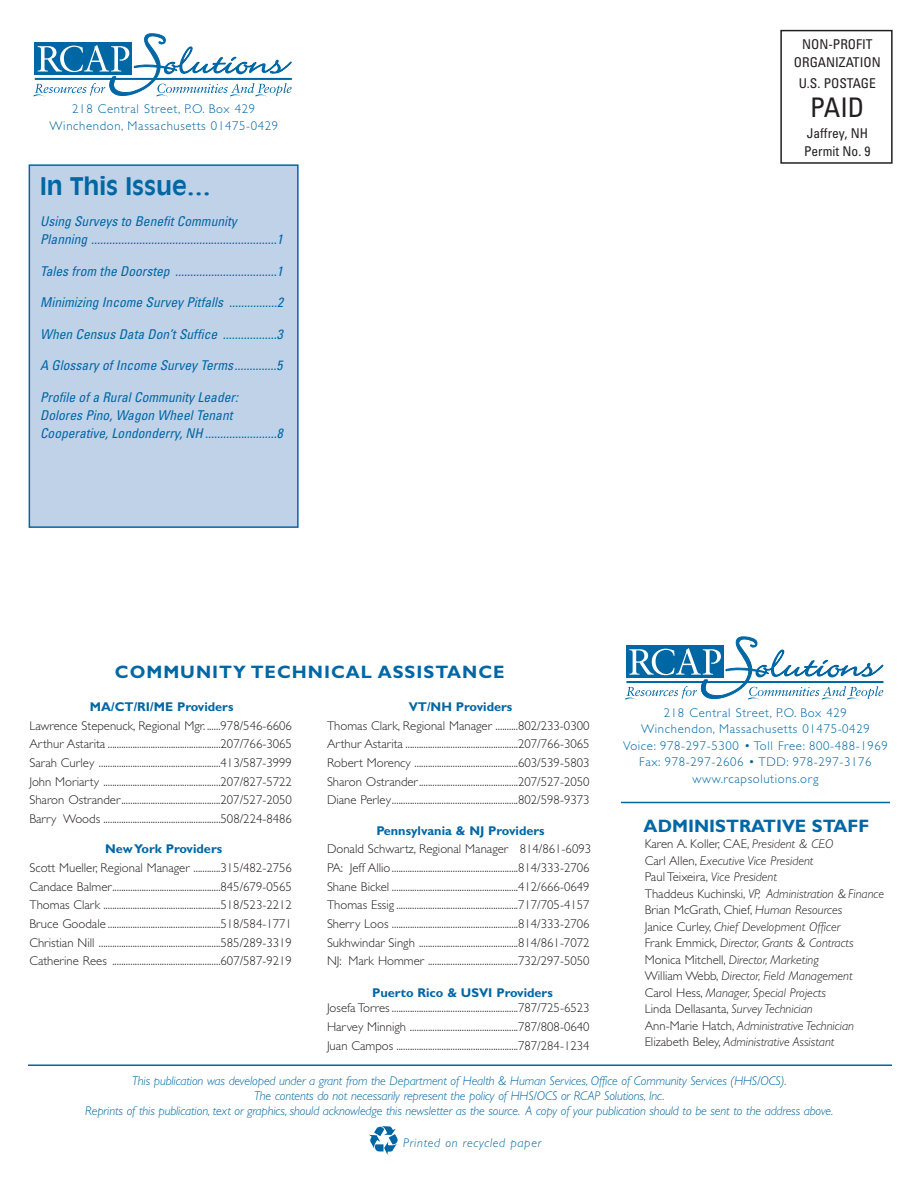
<style>
.page{position:relative;width:918px;height:1188px;background:#fff}
.page>*{position:absolute;margin:0;border:0;box-sizing:border-box;transform-origin:0 0}
.t1{font:condensed 27px "Univers";color:#231f20}
.t2{font:700 24px "Antique Olive";color:#0067a5}
.t3{font:700 18px "Gill Sans";letter-spacing:.055em;color:#0067a5}
.t4{font:700 18px "Gill Sans";color:#0067a5}
.t5{font:italic condensed 13.5px/18px "Univers";color:#0067a5}
.t6{font:condensed 13.5px/18px "Univers";color:#231f20;text-align:center}
.t7{font:300 12.75px/18.6px "Gill Sans";color:#231f20;text-align:justify}
.t8{font:italic 300 12.75px/16.5px "Gill Sans";color:#231f20}
.t9{font:italic 300 12.75px/15px "Gill Sans";letter-spacing:-.01em;color:#0067a5;text-align:center}
.t10{font:300 12.75px/16.5px "Gill Sans";letter-spacing:.05em;color:#0067a5;text-align:center}
.t11{font:700 12.75px "Gill Sans";color:#0067a5}
.t12{font:italic 300 12.75px "Gill Sans";letter-spacing:.05em;color:#0067a5}
.s1{font-style:normal}
</style>
<div class="page">
<svg style="left:625px;top:636px;width:259px;height:64px"></svg>
<hr style="left:28px;top:1064px;width:864px;height:2px;background:#0067a5">
<svg style="left:33px;top:33px;width:259px;height:64px"></svg>
<div style="left:780px;top:30px;width:113px;height:134px;border:2px solid #231f20"></div>
<svg style="left:369px;top:1126px;width:29px;height:29px"></svg>
<hr style="left:621px;top:802px;width:269px;height:1px;background:#0067a5">
<div style="left:29px;top:165px;width:269px;height:362px;background:#c0d2e8"></div>
<div style="left:29px;top:164px;width:270px;height:364px;border:2px solid #0067a5"></div>
<p class="t10" style="left:50px;top:102px;width:230px">218 Central Street, P.O. Box 429<br>Winchendon, Massachusetts 01475-0429</p>
<h2 class="t2" style="left:40px;top:176px;width:172px">In This Issue…</h2>
<p class="t5" style="left:40px;top:213px;width:244px">Using Surveys to Benefit Community<br>Planning ..............................................................1</p>
<p class="t5" style="left:40px;top:263px;width:244px">Tales from the Doorstep ..................................1</p>
<p class="t5" style="left:40px;top:294px;width:244px">Minimizing Income Survey Pitfalls ................2</p>
<p class="t5" style="left:40px;top:326px;width:244px">When Census Data Don’t Suffice ..................3</p>
<p class="t5" style="left:40px;top:357px;width:244px">A Glossary of Income Survey Terms..............5</p>
<p class="t5" style="left:40px;top:389px;width:244px">Profile of a Rural Community Leader:<br>Dolores Pino, Wagon Wheel Tenant<br>Cooperative, Londonderry, NH ........................8</p>
<p class="t6" style="left:794px;top:37px;width:88px">NON-PROFIT<br>ORGANIZATION</p>
<p class="t6" style="left:799px;top:76px;width:79px">U.S. POSTAGE</p>
<h1 class="t1" style="left:810px;top:97px;width:56px">PAID</h1>
<p class="t6" style="left:804px;top:125px;width:68px;text-align:left">Jaffrey, NH<br>Permit No. 9</p>
<h3 class="t3" style="left:115px;top:666px;width:391px">COMMUNITY TECHNICAL ASSISTANCE</h3>
<p class="t11" style="left:90px;top:702px;width:145px">MA/CT/RI/ME Providers</p>
<p class="t7" style="left:29px;top:718px;width:264px">Lawrence Stepenuck, Regional Mgr. ......978/546-6606<br>Arthur Astarita ..................................................207/766-3065<br>Sarah Curley ......................................................413/587-3999<br>John Moriarty ....................................................207/827-5722<br>Sharon Ostrander............................................207/527-2050<br>Barry Woods ....................................................508/224-8486</p>
<p class="t11" style="left:105px;top:845px;width:119px">New York Providers</p>
<p class="t7" style="left:29px;top:860px;width:264px">Scott Mueller, Regional Manager ............315/482-2756<br>Candace Balmer................................................845/679-0565<br>Thomas Clark ....................................................518/523-2212<br>Bruce Goodale ..................................................518/584-1771<br>Christian Nill ......................................................585/289-3319<br>Catherine Rees ................................................607/587-9219</p>
<p class="t11" style="left:409px;top:702px;width:105px">VT/NH Providers</p>
<p class="t7" style="left:327px;top:718px;width:264px">Thomas Clark, Regional Manager ..........802/233-0300<br>Arthur Astarita ..................................................207/766-3065<br>Robert Morency ..............................................603/539-5803<br>Sharon Ostrander............................................207/527-2050<br>Diane Perley........................................................802/598-9373</p>
<p class="t11" style="left:376px;top:826px;width:170px">Pennsylvania &amp; NJ Providers</p>
<p class="t7" style="left:327px;top:841px;width:266px;text-align:left">Donald Schwartz, Regional Manager 814/861-6093<br>PA: Jeff Allio........................................................814/333-2706<br>Shane Bickel ........................................................412/666-0649<br>Thomas Essig ......................................................717/705-4157<br>Sherry Loos ........................................................814/333-2706<br>Sukhwindar Singh ............................................814/861-7072<br>NJ: Mark Hommer ........................................732/297-5050</p>
<p class="t11" style="left:372px;top:989px;width:182px">Puerto Rico &amp; USVI Providers</p>
<p class="t7" style="left:327px;top:1000px;width:264px">Josefa Torres ........................................................787/725-6523<br>Harvey Minnigh ................................................787/808-0640<br>Juan Campos ......................................................787/284-1234</p>
<p class="t10" style="left:623px;top:705px;width:266px">218 Central Street, P.O. Box 429<br>Winchendon, Massachusetts 01475-0429<br>Voice: 978-297-5300 • Toll Free: 800-488-1969<br>Fax: 978-297-2606 • TDD: 978-297-3176 www.rcapsolutions.org</p>
<h3 class="t4" style="left:644px;top:820px;width:227px">ADMINISTRATIVE STAFF</h3>
<p class="t8" style="left:645px;top:837px;width:241px"><span class="s1">Karen A. Koller, CAE,</span> President &amp; CEO<br><span class="s1">Carl Allen,</span> Executive Vice President<br><span class="s1">Paul Teixeira,</span> Vice President<br><span class="s1">Thaddeus Kuchinski,</span> VP, Administration &amp; Finance <span class="s1">Brian McGrath, Chief,</span> Human Resources<br><span class="s1">Janice Curley,</span> Chief Development Officer<br><span class="s1">Frank Emmick,</span> Director, Grants &amp; Contracts <span class="s1">Monica Mitchell,</span> Director, Marketing<br><span class="s1">William Webb,</span> Director, Field Management<br><span class="s1">Carol Hess,</span> Manager, Special Projects<br><span class="s1">Linda Dellasanta,</span> Survey Technician<br><span class="s1">Ann-Marie Hatch,</span> Administrative Technician <span class="s1">Elizabeth Beley,</span> Administrative Assistant</p>
<p class="t9" style="left:85px;top:1075px;width:750px">This publication was developed under a grant from the Department of Health &amp; Human Services, Office of Community Services (HHS/OCS).<br>The contents do not necessarily represent the policy of HHS/OCS or RCAP Solutions, Inc.<br>Reprints of this publication, text or graphics, should acknowledge this newsletter as the source. A copy of your publication should to be sent to the address above.</p>
<p class="t12" style="left:403px;top:1138px;width:140px">Printed on recycled paper</p>
</div>
